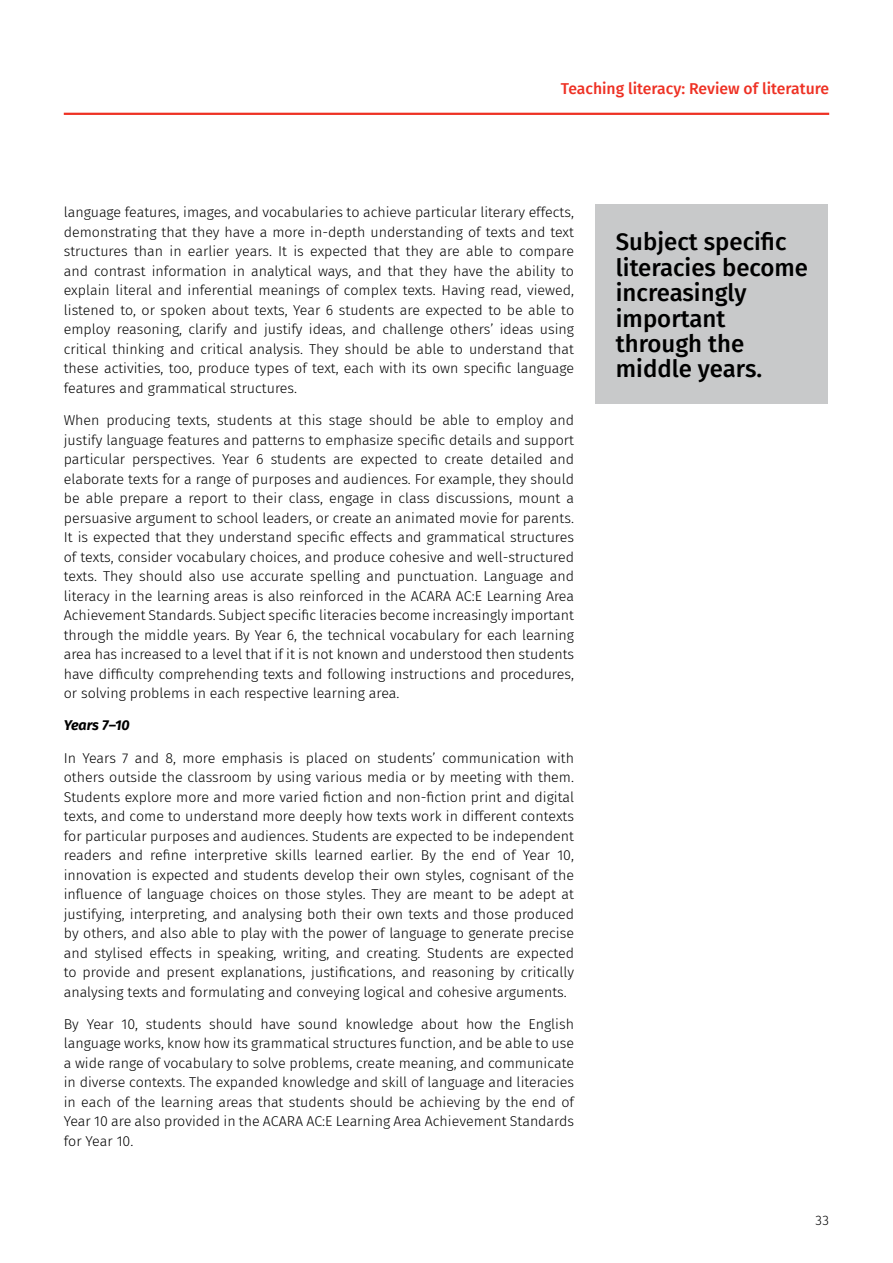
<style>
.page{position:relative;width:893px;height:1263px;background:#fff}
.page>*{position:absolute;margin:0;border:0;box-sizing:border-box;transform-origin:0 0}
.t1{font:500 24px/25.5px "Fira Sans";color:#000}
.t2{font:500 15.75px "Fira Sans";color:#ee3124}
.t3{font:300 14.25px/19.5px "Fira Sans";color:#000;text-align:justify}
.t4{font:italic 700 14.25px "Fira Sans";letter-spacing:-.01em;color:#000}
.t5{font:300 13.5px "Fira Sans";color:#000}
</style>
<div class="page">
<hr style="left:64px;top:113px;width:765px;height:2px;background:#ee3124">
<div style="left:595px;top:204px;width:233px;height:200px;background:#c8c9ca"></div>
<p class="t2" style="left:561px;top:76px;width:270px">Teaching literacy: Review of literature</p>
<p class="t3" style="left:64px;top:203px;width:512px">language features, images, and vocabularies to achieve particular literary effects, demonstrating that they have a more in-depth understanding of texts and text structures than in earlier years. It is expected that they are able to compare and contrast information in analytical ways, and that they have the ability to explain literal and inferential meanings of complex texts. Having read, viewed, listened to, or spoken about texts, Year 6 students are expected to be able to employ reasoning, clarify and justify ideas, and challenge others’ ideas using critical thinking and critical analysis. They should be able to understand that these activities, too, produce types of text, each with its own specific language features and grammatical structures.</p>
<p class="t3" style="left:64px;top:410px;width:512px">When producing texts, students at this stage should be able to employ and justify language features and patterns to emphasize specific details and support particular perspectives. Year 6 students are expected to create detailed and elaborate texts for a range of purposes and audiences. For example, they should be able prepare a report to their class, engage in class discussions, mount a persuasive argument to school leaders, or create an animated movie for parents.<br>It is expected that they understand specific effects and grammatical structures of texts, consider vocabulary choices, and produce cohesive and well-structured texts. They should also use accurate spelling and punctuation. Language and literacy in the learning areas is also reinforced in the ACARA AC:E Learning Area Achievement Standards. Subject specific literacies become increasingly important through the middle years. By Year 6, the technical vocabulary for each learning area has increased to a level that if it is not known and understood then students have difficulty comprehending texts and following instructions and procedures, or solving problems in each respective learning area.</p>
<p class="t4" style="left:64px;top:713px;width:67px">Years 7–10</p>
<p class="t3" style="left:64px;top:748px;width:512px">In Years 7 and 8, more emphasis is placed on students’ communication with others outside the classroom by using various media or by meeting with them.<br>Students explore more and more varied fiction and non-fiction print and digital texts, and come to understand more deeply how texts work in different contexts for particular purposes and audiences. Students are expected to be independent readers and refine interpretive skills learned earlier. By the end of Year 10, innovation is expected and students develop their own styles, cognisant of the influence of language choices on those styles. They are meant to be adept at justifying, interpreting, and analysing both their own texts and those produced by others, and also able to play with the power of language to generate precise and stylised effects in speaking, writing, and creating. Students are expected to provide and present explanations, justifications, and reasoning by critically analysing texts and formulating and conveying logical and cohesive arguments.</p>
<p class="t3" style="left:64px;top:1014px;width:512px">By Year 10, students should have sound knowledge about how the English language works, know how its grammatical structures function, and be able to use a wide range of vocabulary to solve problems, create meaning, and communicate in diverse contexts. The expanded knowledge and skill of language and literacies in each of the learning areas that students should be achieving by the end of Year 10 are also provided in the ACARA AC:E Learning Area Achievement Standards for Year 10.</p>
<h1 class="t1" style="left:616px;top:228px;width:194px">Subject specific literacies become increasingly important through the middle years.</h1>
<p class="t5" style="left:816px;top:1210px;width:15px">33</p>
</div>
